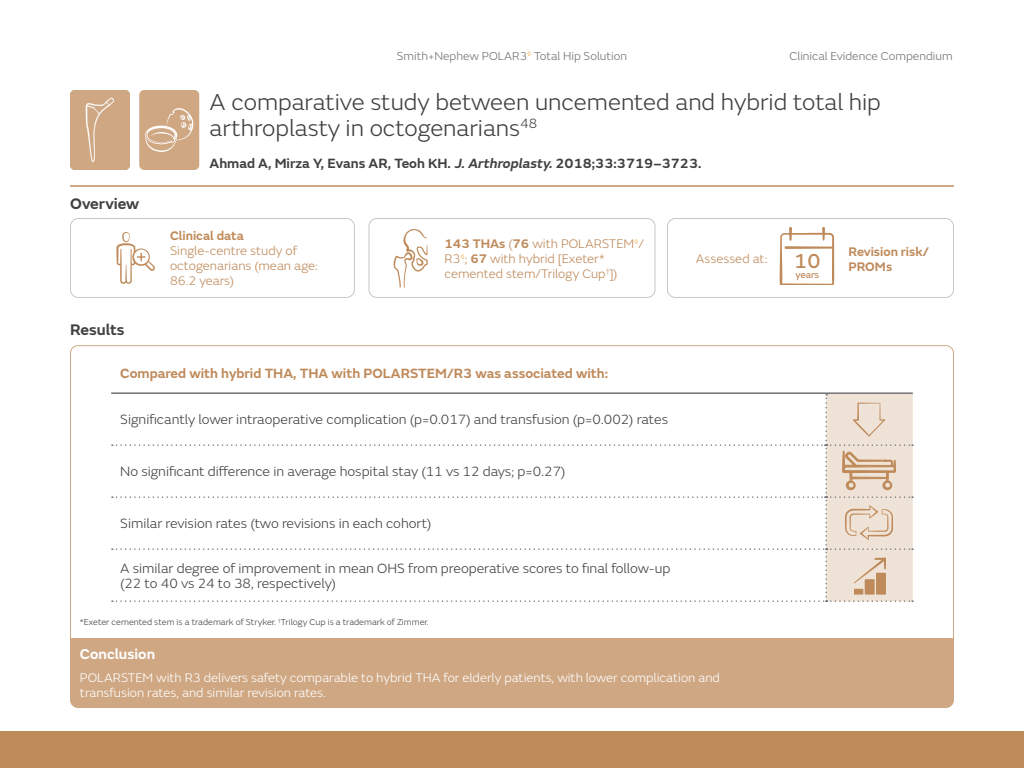
<style>
.page{position:relative;width:1024px;height:768px;background:#fff}
.page>*{position:absolute;margin:0;border:0;box-sizing:border-box;transform-origin:0 0}
.t1{font:300 24px/26px "SN Emeric";color:#404043}
.t2{font:21px "SN Emeric Core";color:#bf8a5a}
.t3{font:600 16px "SN Emeric";color:#404043}
.t4{font:600 15px "SN Emeric";color:#fff}
.t5{font:300 14px/15px "SN Emeric";color:#404043}
.t6{font:600 14px "SN Emeric";color:#404043}
.t7{font:600 14px "SN Emeric";color:#bf8a5a}
.t8{font:300 13px/15px "SN Emeric";color:#bf8a5a}
.t9{font:300 13px/15px "SN Emeric";color:#fff}
.t10{font:600 13px/15px "SN Emeric";color:#bf8a5a}
.t11{font:300 12px "SN Emeric";color:#717275}
.t12{font:10px "SN Emeric Core";letter-spacing:-.01em;color:#bf8a5a}
.t13{font:300 9px "SN Emeric";color:#404043}
.s1{font-style:italic}
.s2{font-weight:600}
</style>
<div class="page">
<div style="left:0;top:731px;width:1024px;height:37px;background:#bf8a5a"></div>
<svg style="left:70px;top:345px;width:884px;height:293px"></svg>
<hr style="left:70px;top:185px;width:884px;height:2px;background:#bf8a5a">
<div style="left:70px;top:638px;width:884px;height:70px;background:#cfa783"></div>
<div style="left:667px;top:218px;width:287px;height:80px;border:1px solid #c6c7c8;border-radius:8px"></div>
<div style="left:368px;top:218px;width:288px;height:80px;border:1px solid #c6c7c8;border-radius:8px"></div>
<div style="left:70px;top:218px;width:285px;height:80px;border:1px solid #c6c7c8;border-radius:8px"></div>
<div style="left:70px;top:90px;width:60px;height:80px;background:#cfa783;border-radius:5px"></div>
<svg style="left:86px;top:98px;width:28px;height:64px"></svg>
<div style="left:139px;top:90px;width:60px;height:80px;background:#cfa783;border-radius:5px"></div>
<svg style="left:145px;top:108px;width:48px;height:44px"></svg>
<svg style="left:394px;top:229px;width:34px;height:59px"></svg>
<svg style="left:116px;top:232px;width:39px;height:52px"></svg>
<svg style="left:780px;top:228px;width:54px;height:57px"></svg>
<hr style="left:111px;top:392px;width:715px;height:2px;background:#717275">
<hr style="left:826px;top:392px;width:87px;height:2px;background:#717275">
<svg style="left:112px;top:393px;width:801px;height:209px"></svg>
<p class="t11" style="left:397px;top:49px;width:232px">Smith+Nephew POLAR3<sup>◊</sup> Total Hip Solution</p>
<p class="t11" style="left:789px;top:49px;width:165px">Clinical Evidence Compendium</p>
<p class="t3" style="left:70px;top:194px;width:71px">Overview</p>
<p class="t3" style="left:70px;top:320px;width:56px">Results</p>
<h1 class="t1" style="left:210px;top:89px;width:673px">A comparative study between uncemented and hybrid total hip arthroplasty in octogenarians<sup>48</sup></h1>
<p class="t6" style="left:210px;top:154px;width:493px">Ahmad A, Mirza Y, Evans AR, Teoh KH. <span class="s1">J.Arthroplasty.</span>2018;33:3719–3723.</p>
<p class="t10" style="left:170px;top:228px;width:75px">Clinical data</p>
<p class="t8" style="left:170px;top:243px;width:149px">Single-centre study of octogenarians (mean age:<br>86.2 years)</p>
<p class="t8" style="left:444px;top:236px;width:201px"><span class="s2">143 THAs</span> (<span class="s2">76</span> with POLARSTEM<sup>◊</sup>/<br>R3<sup>◊</sup>; <span class="s2">67</span> with hybrid [Exeter* cemented stem/Trilogy Cup<sup>†</sup>])</p>
<p class="t8" style="left:696px;top:251px;width:73px">Assessed at:</p>
<h2 class="t2" style="left:794px;top:248px;width:28px">10</h2>
<p class="t12" style="left:795px;top:269px;width:25px">years</p>
<p class="t10" style="left:849px;top:244px;width:82px">Revision risk/<br>PROMs</p>
<p class="t7" style="left:120px;top:365px;width:489px">Compared with hybrid THA, THA with POLARSTEM/R3 was associated with:</p>
<p class="t5" style="left:120px;top:412px;width:549px">Significantly lower intraoperative complication (p=0.017) and transfusion (p=0.002) rates</p>
<p class="t5" style="left:120px;top:464px;width:447px">No significant difference in average hospital stay (11 vs 12 days; p=0.27)</p>
<p class="t5" style="left:120px;top:516px;width:313px">Similar revision rates (two revisions in each cohort)</p>
<p class="t5" style="left:120px;top:561px;width:552px">A similar degree of improvement in mean OHS from preoperative scores to final follow-up (22 to 40 vs 24 to 38, respectively)</p>
<p class="t13" style="left:80px;top:617px;width:350px">*Exeter cemented stem is a trademark of Stryker. <sup>†</sup>Trilogy Cup is a trademark of Zimmer.</p>
<p class="t4" style="left:80px;top:644px;width:77px">Conclusion</p>
<p class="t9" style="left:80px;top:670px;width:642px">POLARSTEM with R3 delivers safety comparable to hybrid THA for elderly patients, with lower complication and transfusion rates, and similar revision rates.</p>
</div>
